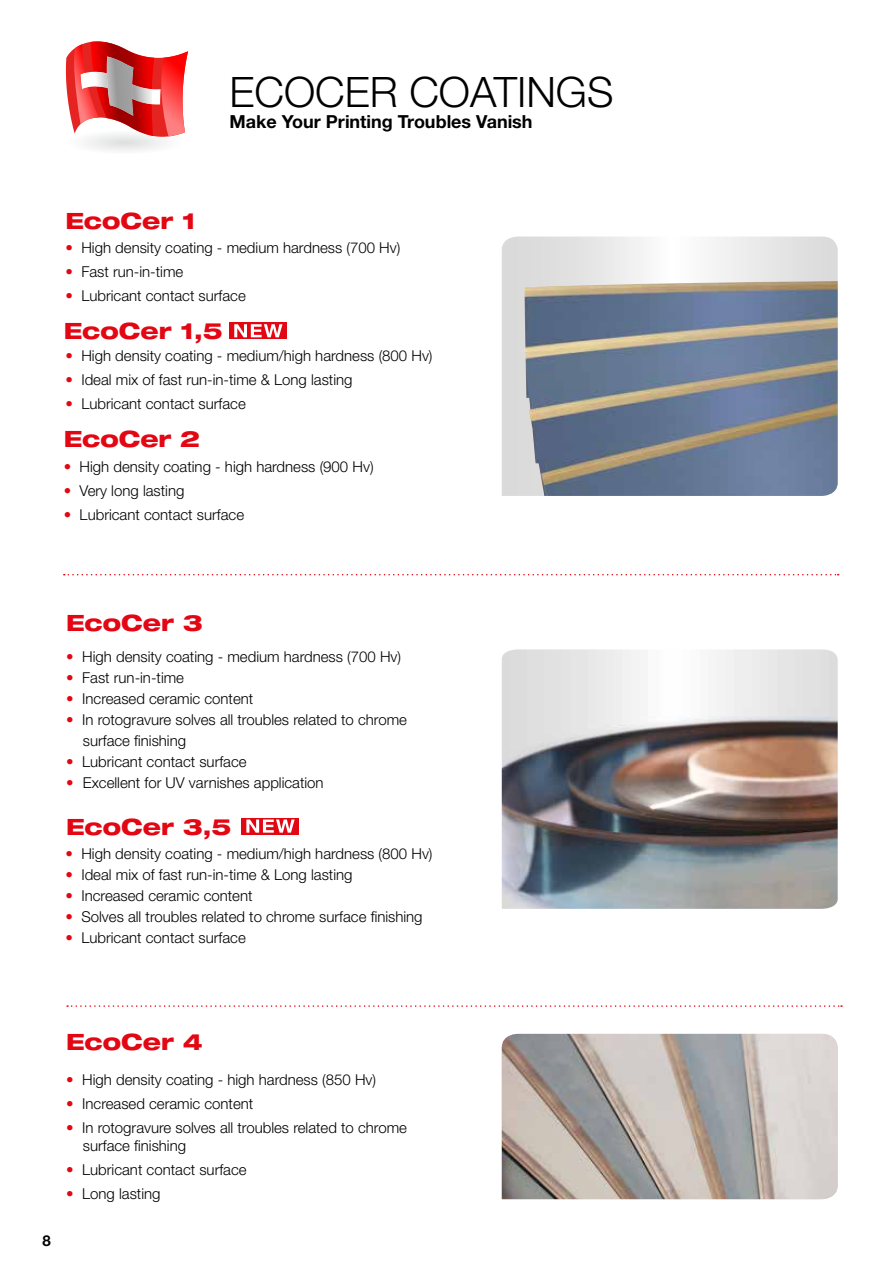
<style>
.page{position:relative;width:893px;height:1263px;background:#fff}
.page>*{position:absolute;margin:0;border:0;box-sizing:border-box;transform-origin:0 0}
.t1{font:300 42px "Helvetica Neue LT Std";color:#000}
.t2{font:800 expanded 22.5px "Helvetica Neue LT Std";color:#e30613}
.t3{font:700 18px "Helvetica Neue LT Std";color:#000}
.t4{font:300 15px/18px "Helvetica Neue LT Std";color:#000}
.t5{font:700 15px "Helvetica Neue LT Std";color:#000}
.s1{color:#e30613}
</style>
<div class="page">
<svg style="left:66px;top:41px;width:106px;height:96px"></svg>
<img style="left:161px;top:51px;width:27px;height:85px">
<img style="left:502px;top:1034px;width:336px;height:165px">
<img style="left:502px;top:649px;width:336px;height:260px">
<svg style="left:502px;top:237px;width:336px;height:259px"></svg>
<img style="left:524px;top:281px;width:314px;height:215px">
<svg style="left:229px;top:323px;width:57px;height:16px"></svg>
<svg style="left:234px;top:324px;width:48px;height:13px"></svg>
<svg style="left:64px;top:574px;width:775px;height:1px"></svg>
<svg style="left:67px;top:1005px;width:775px;height:2px"></svg>
<div style="left:241px;top:818px;width:58px;height:16px;background:#e30613"></div>
<svg style="left:246px;top:819px;width:49px;height:14px"></svg>
<h2 class="t2" style="left:66px;top:206px;width:132px">EcoCer 1</h2>
<h1 class="t1" style="left:230px;top:66px;width:385px">ECOCER COATINGS</h1>
<p class="t3" style="left:230px;top:110px;width:305px">Make Your Printing Troubles Vanish</p>
<p class="t4" style="left:66px;top:239px;width:336px"><span class="s1">•</span> High density coating - medium hardness (700 Hv)</p>
<p class="t4" style="left:66px;top:263px;width:119px"><span class="s1">•</span> Fast run-in-time</p>
<p class="t4" style="left:66px;top:287px;width:182px"><span class="s1">•</span> Lubricant contact surface</p>
<h2 class="t2" style="left:64px;top:316px;width:161px">EcoCer 1,5</h2>
<p class="t4" style="left:66px;top:346px;width:369px"><span class="s1">•</span> High density coating - medium/high hardness (800 Hv)</p>
<p class="t4" style="left:66px;top:370px;width:288px"><span class="s1">•</span> Ideal mix of fast run-in-time &amp; Long lasting</p>
<p class="t4" style="left:66px;top:394px;width:182px"><span class="s1">•</span> Lubricant contact surface</p>
<h2 class="t2" style="left:64px;top:424px;width:138px">EcoCer 2</h2>
<p class="t4" style="left:64px;top:457px;width:311px"><span class="s1">•</span> High density coating - high hardness (900 Hv)</p>
<p class="t4" style="left:64px;top:481px;width:122px"><span class="s1">•</span> Very long lasting</p>
<p class="t4" style="left:64px;top:505px;width:182px"><span class="s1">•</span> Lubricant contact surface</p>
<h2 class="t2" style="left:66px;top:609px;width:138px">EcoCer 3</h2>
<p class="t4" style="left:66px;top:648px;width:336px"><span class="s1">•</span> High density coating - medium hardness (700 Hv)</p>
<p class="t4" style="left:66px;top:669px;width:119px"><span class="s1">•</span> Fast run-in-time</p>
<p class="t4" style="left:66px;top:690px;width:189px"><span class="s1">•</span> Increased ceramic content</p>
<p class="t4" style="left:83px;top:709px;width:326px;line-height:21px;text-indent:-16px"><span class="s1">•</span> In rotogravure solves all troubles related to chrome surface finishing</p>
<p class="t4" style="left:66px;top:753px;width:182px"><span class="s1">•</span> Lubricant contact surface</p>
<p class="t4" style="left:66px;top:774px;width:259px"><span class="s1">•</span> Excellent for UV varnishes application</p>
<h2 class="t2" style="left:66px;top:813px;width:167px">EcoCer 3,5</h2>
<p class="t4" style="left:66px;top:844px;width:369px"><span class="s1">•</span> High density coating - medium/high hardness (800 Hv)</p>
<p class="t4" style="left:66px;top:865px;width:288px"><span class="s1">•</span> Ideal mix of fast run-in-time &amp; Long lasting</p>
<p class="t4" style="left:66px;top:886px;width:189px"><span class="s1">•</span> Increased ceramic content</p>
<p class="t4" style="left:66px;top:907px;width:359px"><span class="s1">•</span> Solves all troubles related to chrome surface finishing</p>
<p class="t4" style="left:66px;top:928px;width:182px"><span class="s1">•</span> Lubricant contact surface</p>
<p class="t5" style="left:43px;top:1231px;width:10px">8</p>
<h2 class="t2" style="left:66px;top:1027px;width:138px">EcoCer 4</h2>
<p class="t4" style="left:66px;top:1070px;width:311px"><span class="s1">•</span> High density coating - high hardness (850 Hv)</p>
<p class="t4" style="left:66px;top:1094px;width:189px"><span class="s1">•</span> Increased ceramic content</p>
<p class="t4" style="left:83px;top:1118px;width:326px;text-indent:-16px"><span class="s1">•</span> In rotogravure solves all troubles related to chrome surface finishing</p>
<p class="t4" style="left:66px;top:1160px;width:182px"><span class="s1">•</span> Lubricant contact surface</p>
<p class="t4" style="left:66px;top:1184px;width:96px"><span class="s1">•</span> Long lasting</p>
</div>
